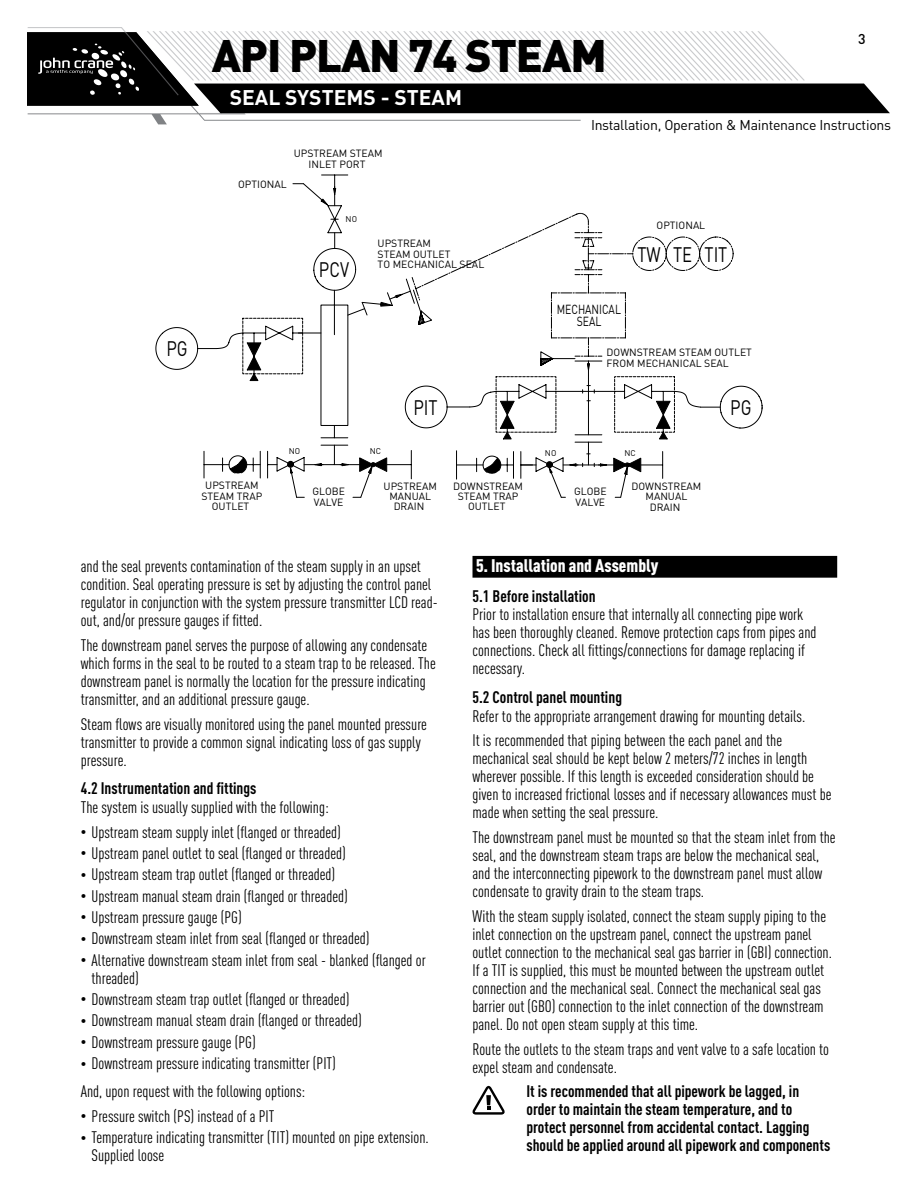
<style>
.page{position:relative;width:918px;height:1188px;background:#fff}
.page>*{position:absolute;margin:0;border:0;box-sizing:border-box;transform-origin:0 0}
.t1{font:900 45px "DIN";letter-spacing:-.025em;color:#000}
.t2{font:700 21px "DIN";color:#fff}
.t3{font:20.85px "DIN";color:#000;scale:.8 1}
.t4{font:900 condensed 18px "DINOT";color:#fff}
.t5{font:condensed 16.5px/18px "DIN Pro";color:#000}
.t6{font:700 condensed 16.5px/18px "DIN Pro";color:#000}
.t7{font:14.1px "DIN";letter-spacing:-.02em;color:#000}
.t8{font:500 14.1px "DIN";color:#000}
.t9{font:13.05px/12.5px "DIN";letter-spacing:-.005em;color:#000;text-align:center;scale:.8 1}
.t10{font:10.35px/10.4px "DIN";color:#000;text-align:center}
.t11{font:8.25px "DIN";letter-spacing:.005em;color:#000}
.s1{font-size:12px}
</style>
<div class="page">
<svg style="left:27px;top:27px;width:863px;height:97px"></svg>
<div style="left:472px;top:556px;width:365px;height:22px;background:#000"></div>
<svg style="left:472px;top:1086px;width:33px;height:29px"></svg>
<svg style="left:156px;top:175px;width:606px;height:323px"></svg>
<h1 class="t1" style="left:212px;top:26px;width:397px">API PLAN 74 STEAM</h1>
<p class="t2" style="left:230px;top:83px;width:234px">SEAL SYSTEMS - STEAM</p>
<p class="t8" style="left:858px;top:29px;width:9px">3</p>
<p class="t3" style="left:166px;top:336px;width:28px">PG</p>
<p class="t10" style="left:238px;top:179px;width:50px">OPTIONAL</p>
<p class="t10" style="left:294px;top:149px;width:90px">UPSTREAM STEAM<br>INLET PORT</p>
<p class="t11" style="left:346px;top:214px;width:13px">NO</p>
<p class="t3" style="left:319px;top:258px;width:39px">PCV</p>
<p class="t10" style="left:378px;top:239px;width:108px;text-align:left">UPSTREAM<br>STEAM OUTLET<br>TO MECHANICAL SEAL</p>
<p class="t7" style="left:591px;top:117px;width:302px">Installation, Operation &amp; Maintenance Instructions</p>
<p class="t9" style="left:557px;top:303px;width:82px">MECHANICAL<br>SEAL</p>
<p class="t10" style="left:657px;top:220px;width:50px">OPTIONAL</p>
<p class="t3" style="left:637px;top:243px;width:114px">TW TE TIT</p>
<p class="t10" style="left:607px;top:347px;width:147px;text-align:left">DOWNSTREAM STEAM OUTLET<br>FROM MECHANICAL SEAL</p>
<p class="t3" style="left:413px;top:395px;width:32px">PIT</p>
<p class="t3" style="left:730px;top:396px;width:28px">PG</p>
<p class="t11" style="left:289px;top:446px;width:13px">NO</p>
<p class="t11" style="left:370px;top:446px;width:13px">NC</p>
<p class="t11" style="left:545px;top:448px;width:13px">NO</p>
<p class="t11" style="left:624px;top:448px;width:13px">NC</p>
<p class="t10" style="left:201px;top:481px;width:62px">UPSTREAM<br>STEAM TRAP<br>OUTLET</p>
<p class="t10" style="left:574px;top:487px;width:34px;text-align:left">GLOBE<br>VALVE</p>
<p class="t10" style="left:384px;top:481px;width:55px">UPSTREAM<br>MANUAL<br>DRAIN</p>
<p class="t10" style="left:632px;top:481px;width:71px">DOWNSTREAM<br>MANUAL<br>DRAIN</p>
<p class="t10" style="left:453px;top:481px;width:71px">DOWNSTREAM<br>STEAM TRAP<br>OUTLET</p>
<p class="t10" style="left:312px;top:487px;width:34px;text-align:left">GLOBE<br>VALVE</p>
<p class="t5" style="left:81px;top:557px;width:358px">and the seal prevents contamination of the steam supply in an upset condition. Seal operating pressure is set by adjusting the control panel regulator in conjunction with the system pressure transmitter LCD read&shy;out, and/or pressure gauges if fitted.</p>
<p class="t5" style="left:81px;top:636px;width:357px">The downstream panel serves the purpose of allowing any condensate which forms in the seal to be routed to a steam trap to be released. The downstream panel is normally the location for the pressure indicating transmitter, and an additional pressure gauge.</p>
<p class="t5" style="left:81px;top:715px;width:348px">Steam flows are visually monitored using the panel mounted pressure transmitter to provide a common signal indicating loss of gas supply pressure.</p>
<p class="t6" style="left:81px;top:779px;width:177px">4.2 Instrumentation and fittings</p>
<p class="t5" style="left:81px;top:798px;width:249px">The system is usually supplied with the following:</p>
<p class="t5" style="left:81px;top:823px;width:262px"><span class="s1">•</span> Upstream steam supply inlet (flanged or threaded)</p>
<p class="t5" style="left:81px;top:844px;width:267px"><span class="s1">•</span> Upstream panel outlet to seal (flanged or threaded)</p>
<p class="t5" style="left:81px;top:865px;width:256px"><span class="s1">•</span> Upstream steam trap outlet (flanged or threaded)</p>
<p class="t5" style="left:81px;top:887px;width:269px"><span class="s1">•</span> Upstream manual steam drain (flanged or threaded)</p>
<p class="t5" style="left:81px;top:908px;width:162px"><span class="s1">•</span> Upstream pressure gauge (PG)</p>
<p class="t5" style="left:81px;top:929px;width:290px"><span class="s1">•</span> Downstream steam inlet from seal (flanged or threaded)</p>
<p class="t5" style="left:92px;top:951px;width:336px;text-indent:-11px"><span class="s1">•</span> Alternative downstream steam inlet from seal - blanked (flanged or threaded)</p>
<p class="t5" style="left:81px;top:990px;width:270px"><span class="s1">•</span> Downstream steam trap outlet (flanged or threaded)</p>
<p class="t5" style="left:81px;top:1011px;width:283px"><span class="s1">•</span> Downstream manual steam drain (flanged or threaded)</p>
<p class="t5" style="left:81px;top:1033px;width:176px"><span class="s1">•</span> Downstream pressure gauge (PG)</p>
<p class="t5" style="left:81px;top:1049px;width:257px;line-height:28px"><span class="s1">•</span> Downstream pressure indicating transmitter (PIT)<br>And, upon request with the following options:</p>
<p class="t5" style="left:81px;top:1107px;width:195px"><span class="s1">•</span> Pressure switch (PS) instead of a PIT</p>
<p class="t5" style="left:92px;top:1128px;width:339px;text-indent:-11px"><span class="s1">•</span> Temperature indicating transmitter (TIT) mounted on pipe extension.<br>Supplied loose</p>
<p class="t4" style="left:476px;top:552px;width:184px">5. Installation and Assembly</p>
<p class="t6" style="left:472px;top:587px;width:125px">5.1 Before installation</p>
<p class="t5" style="left:472px;top:606px;width:346px">Prior to installation ensure that internally all connecting pipe work has been thoroughly cleaned. Remove protection caps from pipes and connections. Check all fittings/connections for damage replacing if necessary.</p>
<p class="t6" style="left:472px;top:688px;width:151px">5.2 Control panel mounting</p>
<p class="t5" style="left:472px;top:703px;width:334px;line-height:24.8px">Refer to the appropriate arrangement drawing for mounting details.<br>It is recommended that piping between the each panel and the</p>
<p class="t5" style="left:472px;top:750px;width:361px">mechanical seal should be kept below 2 meters/72 inches in length wherever possible. If this length is exceeded consideration should be given to increased frictional losses and if necessary allowances must be made when setting the seal pressure.</p>
<p class="t5" style="left:472px;top:828px;width:365px">The downstream panel must be mounted so that the steam inlet from the seal, and the downstream steam traps are below the mechanical seal, and the interconnecting pipework to the downstream panel must allow condensate to gravity drain to the steam traps.</p>
<p class="t5" style="left:472px;top:907px;width:361px">With the steam supply isolated, connect the steam supply piping to the inlet connection on the upstream panel, connect the upstream panel outlet connection to the mechanical seal gas barrier in (GBI) connection.<br>If a TIT is supplied, this must be mounted between the upstream outlet connection and the mechanical seal. Connect the mechanical seal gas barrier out (GBO) connection to the inlet connection of the downstream panel. Do not open steam supply at this time.</p>
<p class="t5" style="left:472px;top:1040px;width:358px">Route the outlets to the steam traps and vent valve to a safe location to expel steam and condensate.</p>
<p class="t6" style="left:526px;top:1082px;width:305px">It is recommended that all pipework be lagged, in order to maintain the steam temperature, and to protect personnel from accidental contact. Lagging should be applied around all pipework and components</p>
</div>
